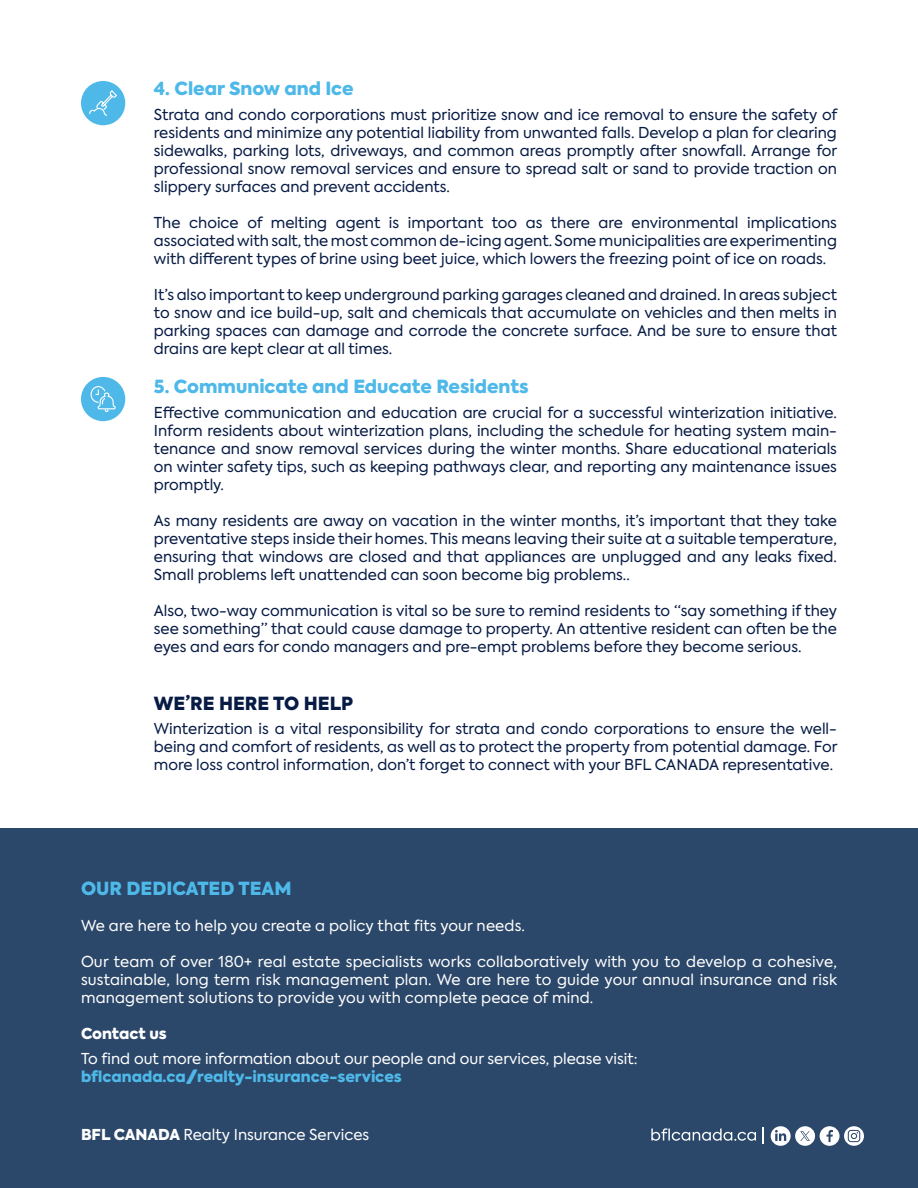
<style>
.page{position:relative;width:918px;height:1188px;background:#fff}
.page>*{position:absolute;margin:0;border:0;box-sizing:border-box;transform-origin:0 0}
.t1{font:900 18px "Axiforma";color:#4eb9e9}
.t2{font:900 18px "Axiforma";color:#071b44}
.t3{font:15px/18px "Axiforma";color:#071b44;text-align:justify}
.contact_us{font:15px/18px "Axiforma";color:#fff;text-align:justify}
.t4{font:900 15px "Axiforma";color:#4eb9e9}
.t5{font:900 15px "Axiforma";letter-spacing:-.005em;color:#fff}
.s1{font-weight:900}
</style>
<div class="page">
<div style="left:1px;top:828px;width:917px;height:360px;background:#2b4769"></div>
<div style="left:81px;top:81px;width:44px;height:44px;background:#4eb9e9;border-radius:50%"></div>
<div style="left:81px;top:377px;width:44px;height:44px;background:#4eb9e9;border-radius:50%"></div>
<svg style="left:89px;top:90px;width:28px;height:26px"></svg>
<svg style="left:90px;top:386px;width:27px;height:36px"></svg>
<svg style="left:651px;top:1128px;width:105px;height:13px"></svg>
<svg style="left:763px;top:1127px;width:1px;height:16px"></svg>
<svg style="left:771px;top:1126px;width:93px;height:20px"></svg>
<p class="t1" style="left:154px;top:76px;width:201px">4. Clear Snow and Ice</p>
<p class="t3" style="left:154px;top:106px;width:685px">Strata and condo corporations must prioritize snow and ice removal to ensure the safety of residents and minimize any potential liability from unwanted falls. Develop a plan for clearing sidewalks, parking lots, driveways, and common areas promptly after snowfall. Arrange for professional snow removal services and ensure to spread salt or sand to provide traction on slippery surfaces and prevent accidents.</p>
<p class="t3" style="left:154px;top:214px;width:685px">The choice of melting agent is important too as there are environmental implications associated with salt, the most common de-icing agent. Some municipalities are experimenting with different types of brine using beet juice, which lowers the freezing point of ice on roads.</p>
<p class="t3" style="left:154px;top:286px;width:685px">It’s also important to keep underground parking garages cleaned and drained. In areas subject to snow and ice build-up, salt and chemicals that accumulate on vehicles and then melts in parking spaces can damage and corrode the concrete surface. And be sure to ensure that drains are kept clear at all times.</p>
<p class="t1" style="left:154px;top:374px;width:376px">5. Communicate and Educate Residents</p>
<p class="t3" style="left:154px;top:404px;width:685px">Effective communication and education are crucial for a successful winterization initiative.<br>Inform residents about winterization plans, including the schedule for heating system main&shy;tenance and snow removal services during the winter months. Share educational materials on winter safety tips, such as keeping pathways clear, and reporting any maintenance issues promptly.</p>
<p class="t3" style="left:154px;top:512px;width:685px">As many residents are away on vacation in the winter months, it’s important that they take preventative steps inside their homes. This means leaving their suite at a suitable temperature, ensuring that windows are closed and that appliances are unplugged and any leaks fixed.<br>Small problems left unattended can soon become big problems..</p>
<p class="t3" style="left:154px;top:602px;width:685px">Also, two-way communication is vital so be sure to remind residents to “say something if they see something” that could cause damage to property. An attentive resident can often be the eyes and ears for condo managers and pre-empt problems before they become serious.</p>
<p class="t2" style="left:154px;top:690px;width:201px">WE’RE HERE TO HELP</p>
<p class="t3" style="left:154px;top:720px;width:685px">Winterization is a vital responsibility for strata and condo corporations to ensure the well&shy;being and comfort of residents, as well as to protect the property from potential damage. For more loss control information, don’t forget to connect with your BFL CANADA representative.</p>
<p class="t1" style="left:81px;top:876px;width:212px">OUR DEDICATED TEAM</p>
<p class="contact_us" style="left:81px;top:917px;width:446px">We are here to help you create a policy that fits your needs.</p>
<p class="contact_us" style="left:81px;top:953px;width:758px">Our team of over 180+ real estate specialists works collaboratively with you to develop a cohesive, sustainable, long term risk management plan. We are here to guide your annual insurance and risk management solutions to provide you with complete peace of mind.</p>
<p class="t5" style="left:81px;top:1023px;width:87px">Contact us</p>
<p class="contact_us" style="left:81px;top:1050px;width:558px">To find out more information about our people and our services, please visit:</p>
<p class="t4" style="left:81px;top:1066px;width:322px">bflcanada.ca//realty-insurance-services</p>
<p class="contact_us" style="left:81px;top:1126px;width:290px"><span class="s1">BFL CANADA</span> Realty Insurance Services</p>
</div>
